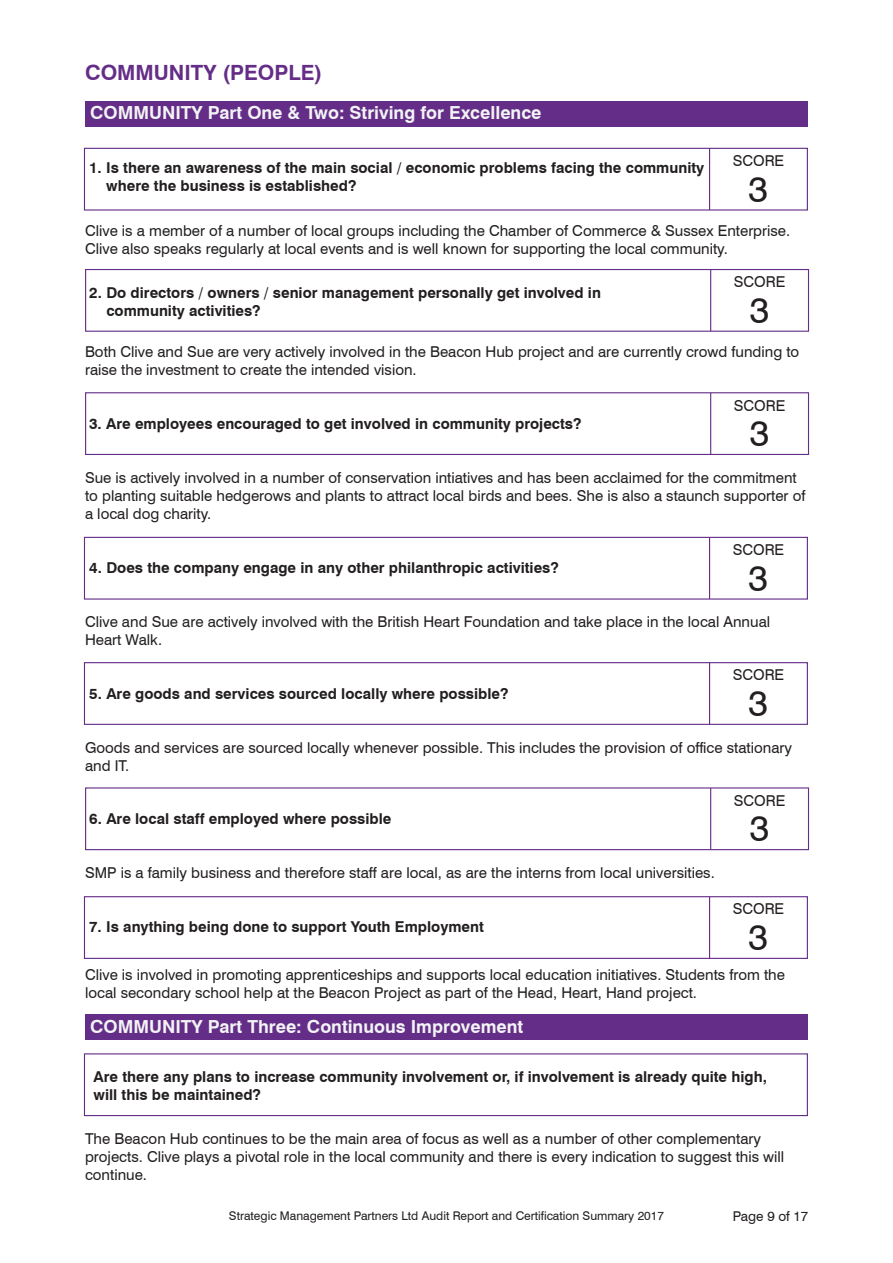
<style>
.page{position:relative;width:893px;height:1263px;background:#fff}
.page>*{position:absolute;margin:0;border:0;box-sizing:border-box;transform-origin:0 0}
.t1{font:36px "Swiss 721 BT";color:#231f20}
.t2{font:700 21px "Swiss 721 BT";color:#642d87}
.t3{font:700 18px "Swiss 721 BT";color:#f2f3f4}
.t4{font:15px/18px "Swiss 721 BT";color:#231f20}
.t5{font:700 15px "Swiss 721 BT";color:#231f20}
.t6{font:13.5px "Swiss 721 BT";color:#231f20}
.t7{font:12px "Swiss 721 BT";color:#231f20}
</style>
<div class="page">
<div style="left:85px;top:101px;width:723px;height:25px;background:#642d87"></div>
<div style="left:85px;top:1014px;width:723px;height:26px;background:#642d87"></div>
<div style="left:84px;top:148px;width:724px;height:63px;border:1px solid #642d87"></div>
<hr style="left:709px;top:148px;width:1px;height:62px;background:#642d87">
<div style="left:85px;top:269px;width:724px;height:63px;border:1px solid #642d87"></div>
<hr style="left:710px;top:269px;width:1px;height:62px;background:#642d87">
<div style="left:85px;top:392px;width:724px;height:63px;border:1px solid #642d87"></div>
<hr style="left:710px;top:393px;width:1px;height:61px;background:#642d87">
<div style="left:84px;top:537px;width:724px;height:63px;border:1px solid #642d87"></div>
<hr style="left:709px;top:537px;width:1px;height:62px;background:#642d87">
<div style="left:84px;top:662px;width:724px;height:63px;border:1px solid #642d87"></div>
<hr style="left:709px;top:663px;width:1px;height:61px;background:#642d87">
<div style="left:85px;top:787px;width:724px;height:63px;border:1px solid #642d87"></div>
<hr style="left:710px;top:788px;width:1px;height:62px;background:#642d87">
<div style="left:84px;top:896px;width:724px;height:63px;border:1px solid #642d87"></div>
<hr style="left:709px;top:897px;width:1px;height:61px;background:#642d87">
<div style="left:84px;top:1053px;width:724px;height:63px;border:1px solid #642d87"></div>
<p class="t2" style="left:85px;top:60px;width:239px">COMMUNITY (PEOPLE)</p>
<p class="t3" style="left:90px;top:102px;width:453px">COMMUNITY Part One &amp; Two: Striving for Excellence</p>
<p class="t5" style="left:89px;top:159px;width:617px">1. Is there an awareness of the main social / economic problems facing the community</p>
<p class="t5" style="left:106px;top:177px;width:252px">where the business is established?</p>
<p class="t4" style="left:85px;top:221px;width:707px">Clive is a member of a number of local groups including the Chamber of Commerce &amp; Sussex Enterprise.<br>Clive also speaks regularly at local events and is well known for supporting the local community.</p>
<p class="t5" style="left:89px;top:284px;width:513px">2. Do directors / owners / senior management personally get involved in</p>
<p class="t5" style="left:106px;top:302px;width:156px">community activities?</p>
<p class="t4" style="left:85px;top:342px;width:716px">Both Clive and Sue are very actively involved in the Beacon Hub project and are currently crowd funding to raise the investment to create the intended vision.</p>
<p class="t4" style="left:733px;top:152px;width:53px">SCORE</p>
<p class="t1" style="left:749px;top:167px;width:21px">3</p>
<p class="t4" style="left:734px;top:273px;width:53px">SCORE</p>
<p class="t1" style="left:750px;top:288px;width:21px">3</p>
<p class="t4" style="left:734px;top:396px;width:53px">SCORE</p>
<p class="t1" style="left:750px;top:412px;width:21px">3</p>
<p class="t5" style="left:89px;top:414px;width:494px">3. Are employees encouraged to get involved in community projects?</p>
<p class="t4" style="left:85px;top:468px;width:722px">Sue is actively involved in a number of conservation intiatives and has been acclaimed for the commitment to planting suitable hedgerows and plants to attract local birds and bees. She is also a staunch supporter of a local dog charity.</p>
<p class="t5" style="left:89px;top:558px;width:471px">4. Does the company engage in any other philanthropic activities?</p>
<p class="t4" style="left:85px;top:612px;width:687px">Clive and Sue are actively involved with the British Heart Foundation and take place in the local Annual<br>Heart Walk.</p>
<p class="t4" style="left:733px;top:541px;width:53px">SCORE</p>
<p class="t1" style="left:749px;top:556px;width:21px">3</p>
<p class="t4" style="left:733px;top:666px;width:53px">SCORE</p>
<p class="t1" style="left:749px;top:681px;width:21px">3</p>
<p class="t5" style="left:89px;top:684px;width:421px">5. Are goods and services sourced locally where possible?</p>
<p class="t4" style="left:85px;top:738px;width:709px">Goods and services are sourced locally whenever possible. This includes the provision of office stationary and IT.</p>
<p class="t4" style="left:734px;top:791px;width:53px">SCORE</p>
<p class="t1" style="left:750px;top:807px;width:21px">3</p>
<p class="t5" style="left:89px;top:809px;width:304px">6. Are local staff employed where possible</p>
<p class="t4" style="left:85px;top:863px;width:631px">SMP is a family business and therefore staff are local, as are the interns from local universities.</p>
<p class="t5" style="left:89px;top:917px;width:396px">7. Is anything being done to support Youth Employment</p>
<p class="t4" style="left:85px;top:966px;width:701px">Clive is involved in promoting apprenticeships and supports local education initiatives. Students from the local secondary school help at the Beacon Project as part of the Head, Heart, Hand project.</p>
<p class="t3" style="left:90px;top:1016px;width:435px">COMMUNITY Part Three: Continuous Improvement</p>
<p class="t5" style="left:94px;top:1067px;width:675px">Are there any plans to increase community involvement or, if involvement is already quite high,</p>
<p class="t5" style="left:94px;top:1085px;width:169px">will this be maintained?</p>
<p class="t4" style="left:85px;top:1130px;width:701px">The Beacon Hub continues to be the main area of focus as well as a number of other complementary projects. Clive plays a pivotal role in the local community and there is every indication to suggest this will continue.</p>
<p class="t4" style="left:733px;top:900px;width:53px">SCORE</p>
<p class="t1" style="left:749px;top:915px;width:21px">3</p>
<p class="t7" style="left:229px;top:1208px;width:437px">Strategic Management Partners Ltd Audit Report and Certification Summary 2017</p>
<p class="t6" style="left:733px;top:1208px;width:77px">Page 9 of 17</p>
</div>
